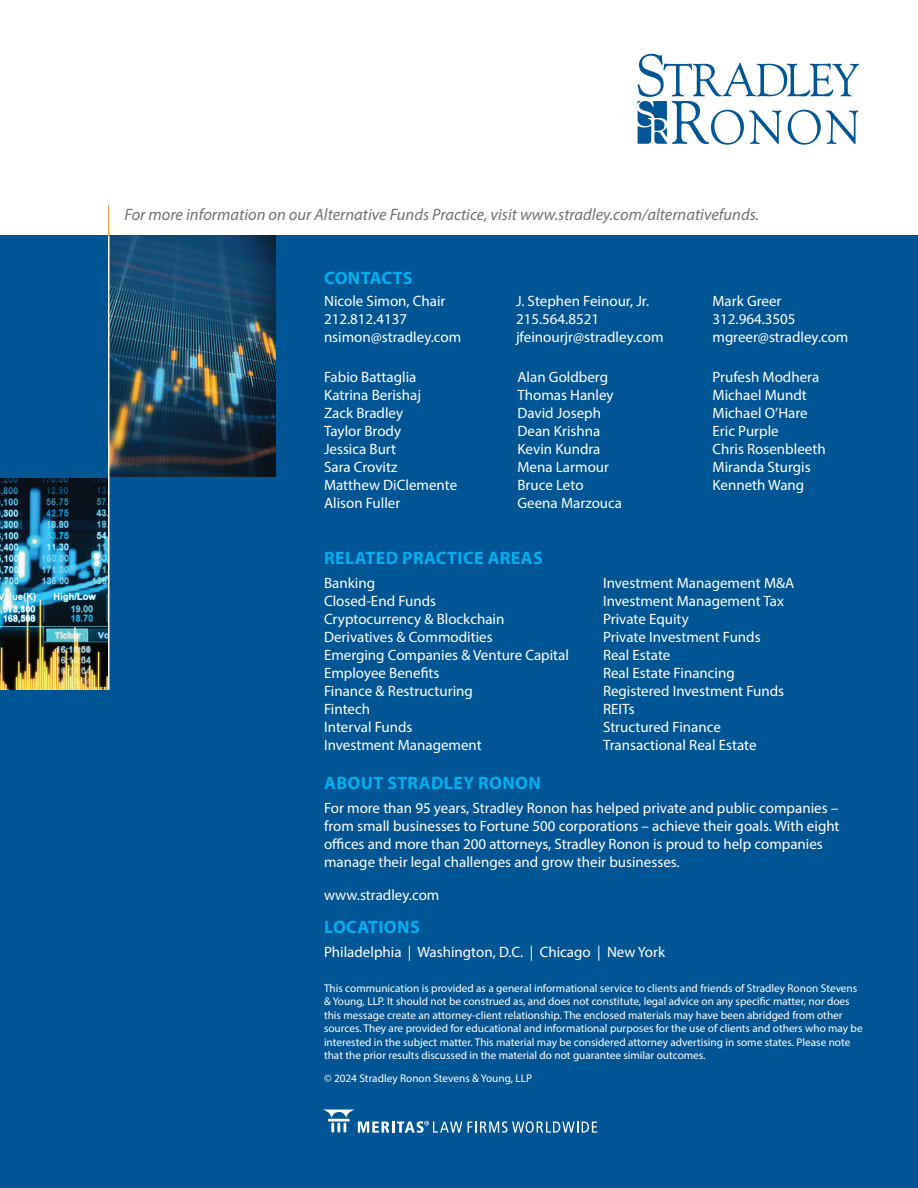
<style>
.page{position:relative;width:918px;height:1188px;background:#fff}
.page>*{position:absolute;margin:0;border:0;box-sizing:border-box;transform-origin:0 0}
.t1{font:700 18px "Myriad Pro";letter-spacing:.02em;color:#00aeef}
.t2{font:italic 16.5px "Myriad Pro";color:#717074}
.t3{font:15px/18px "Myriad Pro";color:#fff}
.t4{font:11.25px/13.5px "Myriad Pro";color:#fff}
</style>
<div class="page">
<div style="left:0;top:236px;width:918px;height:952px;background:#005594"></div>
<img style="left:110px;top:236px;width:165px;height:240px">
<img style="left:0;top:478px;width:108px;height:212px">
<hr style="left:108px;top:205px;width:1px;height:30px;background:#e58e19">
<hr style="left:108px;top:235px;width:2px;height:455px;background:#fff">
<svg style="left:468px;top:1121px;width:129px;height:12px"></svg>
<svg style="left:324px;top:1110px;width:138px;height:23px"></svg>
<svg style="left:638px;top:54px;width:221px;height:91px"></svg>
<p class="t2" style="left:124px;top:204px;width:636px">For more information on our Alternative Funds Practice, visit www.stradley.com/alternativefunds.</p>
<p class="t1" style="left:324px;top:266px;width:90px">CONTACTS</p>
<p class="t3" style="left:324px;top:292px;width:123px">Nicole Simon, Chair</p>
<p class="t3" style="left:516px;top:292px;width:135px">J. Stephen Feinour, Jr.</p>
<p class="t3" style="left:712px;top:292px;width:70px">Mark Greer</p>
<p class="t3" style="left:324px;top:310px;width:85px">212.812.4137</p>
<p class="t3" style="left:516px;top:310px;width:85px">215.564.8521</p>
<p class="t3" style="left:712px;top:310px;width:85px">312.964.3505</p>
<p class="t3" style="left:324px;top:328px;width:139px">nsimon@stradley.com</p>
<p class="t3" style="left:516px;top:328px;width:149px">jfeinourjr@stradley.com</p>
<p class="t3" style="left:712px;top:328px;width:137px">mgreer@stradley.com</p>
<p class="t3" style="left:324px;top:367px;width:135px">Fabio Battaglia<br>Katrina Berishaj<br>Zack Bradley<br>Taylor Brody<br>Jessica Burt<br>Sara Crovitz<br>Matthew DiClemente<br>Alison Fuller</p>
<p class="t3" style="left:518px;top:367px;width:106px">Alan Goldberg<br>Thomas Hanley<br>David Joseph<br>Dean Krishna<br>Kevin Kundra<br>Mena Larmour<br>Bruce Leto<br>Geena Marzouca</p>
<p class="t3" style="left:712px;top:367px;width:115px">Prufesh Modhera<br>Michael Mundt<br>Michael O’Hare<br>Eric Purple<br>Chris Rosenbleeth<br>Miranda Sturgis<br>Kenneth Wang</p>
<p class="t1" style="left:324px;top:547px;width:220px">RELATED PRACTICE AREAS</p>
<p class="t3" style="left:324px;top:574px;width:247px">Banking<br>Closed-End Funds<br>Cryptocurrency &amp; Blockchain<br>Derivatives &amp; Commodities<br>Emerging Companies &amp; Venture Capital<br>Employee Benefits<br>Finance &amp; Restructuring<br>Fintech<br>Interval Funds<br>Investment Management</p>
<p class="t3" style="left:603px;top:574px;width:193px">Investment Management M&amp;A<br>Investment Management Tax<br>Private Equity<br>Private Investment Funds<br>Real Estate<br>Real Estate Financing<br>Registered Investment Funds<br>REITs<br>Structured Finance<br>Transactional Real Estate</p>
<p class="t1" style="left:324px;top:772px;width:218px">ABOUT STRADLEY RONON</p>
<p class="t3" style="left:324px;top:799px;width:517px">For more than 95 years, Stradley Ronon has helped private and public companies – from small businesses to Fortune 500 corporations – achieve their goals. With eight offices and more than 200 attorneys, Stradley Ronon is proud to help companies manage their legal challenges and grow their businesses.</p>
<p class="t3" style="left:324px;top:886px;width:117px">www.stradley.com</p>
<p class="t1" style="left:324px;top:916px;width:97px">LOCATIONS</p>
<p class="t3" style="left:324px;top:943px;width:343px">Philadelphia | Washington, D.C. | Chicago | New York</p>
<p class="t4" style="left:324px;top:981px;width:540px">This communication is provided as a general informational service to clients and friends of Stradley Ronon Stevens &amp; Young, LLP. It should not be construed as, and does not constitute, legal advice on any specific matter, nor does this message create an attorney-client relationship. The enclosed materials may have been abridged from other sources. They are provided for educational and informational purposes for the use of clients and others who may be interested in the subject matter. This material may be considered attorney advertising in some states. Please note that the prior results discussed in the material do not guarantee similar outcomes.</p>
<p class="t4" style="left:324px;top:1071px;width:210px">© 2024 Stradley Ronon Stevens &amp; Young, LLP</p>
</div>
